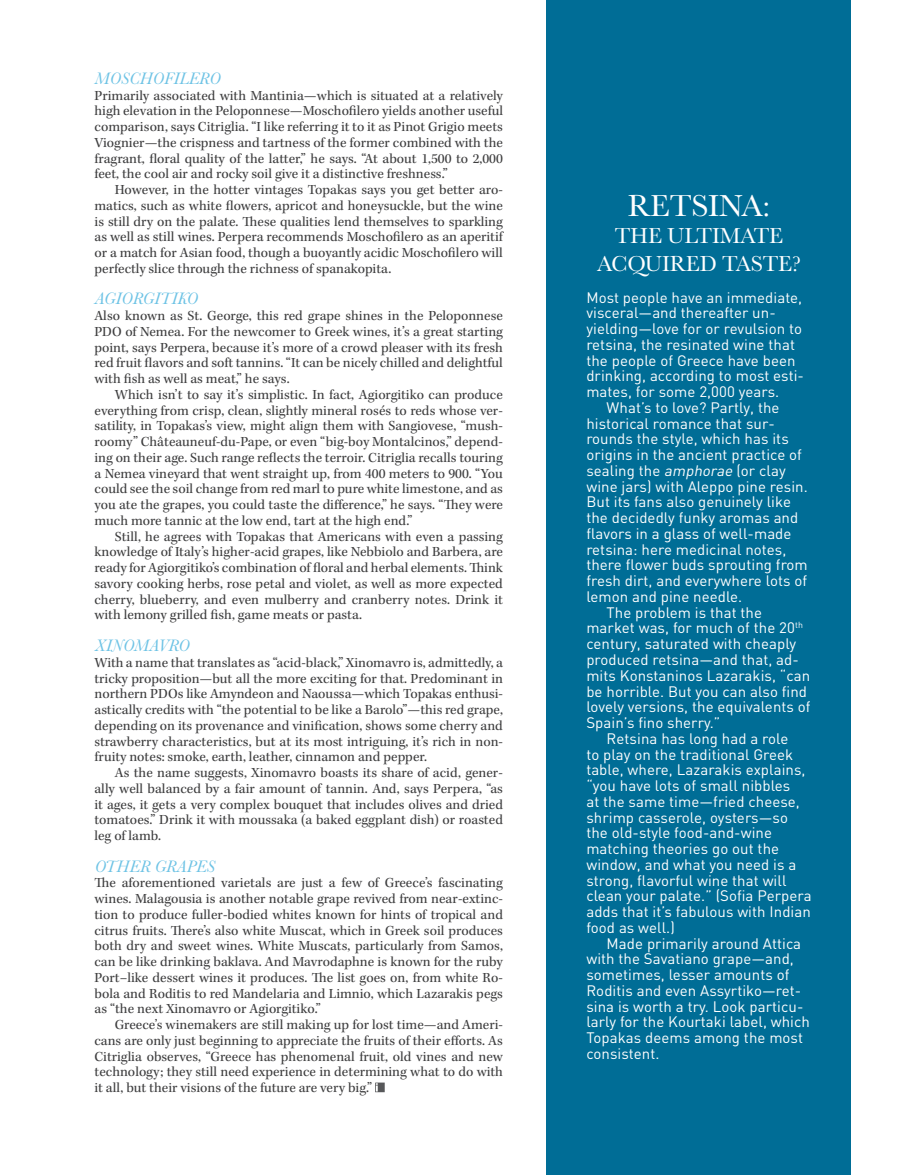
<style>
.page{position:relative;width:905px;height:1175px;background:#fff}
.page>*{position:absolute;margin:0;border:0;box-sizing:border-box;transform-origin:0 0}
.t1{font:31.5px "Baskerville";letter-spacing:-.01em;color:#fff}
.t2{font:22.5px/27.8px "Baskerville";letter-spacing:-.01em;color:#fff;text-align:center}
.t3{font:italic 17.25px "Baskerville";color:#6ec3e5}
.t4{font:15px "DIN";letter-spacing:.005em;color:#fff}
.t5{font:14.25px/15.8px "Kepler Std";color:#3e3e3f;text-align:justify}
.s1{font-style:italic}
</style>
<div class="page">
<div style="left:547px;top:0;width:304px;height:1174px;background:#006d96"></div>
<svg style="left:375px;top:1082px;width:10px;height:10px"></svg>
<p class="t3" style="left:94px;top:68px;width:127px">MOSCHOFILERO</p>
<p class="t5" style="left:94px;top:88px;width:410px">Primarily associated with Mantinia—which is situated at a relatively high elevation in the Peloponnese—Moschofilero yields another useful comparison, says Citriglia. “I like referring it to it as Pinot Grigio meets Viognier—the crispness and tartness of the former combined with the fragrant, floral quality of the latter,” he says. “At about 1,500 to 2,000 feet, the cool air and rocky soil give it a distinctive freshness.”</p>
<p class="t5" style="left:94px;top:182px;width:410px;text-indent:20px">However, in the hotter vintages Topakas says you get better aro&shy;matics, such as white flowers, apricot and honeysuckle, but the wine is still dry on the palate. These qualities lend themselves to sparkling as well as still wines. Perpera recommends Moschofilero as an aperitif or a match for Asian food, though a buoyantly acidic Moschofilero will perfectly slice through the richness of spanakopita.</p>
<p class="t3" style="left:94px;top:288px;width:105px">AGIORGITIKO</p>
<p class="t5" style="left:94px;top:308px;width:410px">Also known as St. George, this red grape shines in the Peloponnese PDO of Nemea. For the newcomer to Greek wines, it’s a great starting point, says Perpera, because it’s more of a crowd pleaser with its fresh red fruit flavors and soft tannins. “It can be nicely chilled and delightful with fish as well as meat,” he says.</p>
<p class="t5" style="left:94px;top:387px;width:410px;text-indent:20px">Which isn’t to say it’s simplistic. In fact, Agiorgitiko can produce everything from crisp, clean, slightly mineral rosés to reds whose ver&shy;satility, in Topakas’s view, might align them with Sangiovese, “mush&shy;roomy” Châteauneuf-du-Pape, or even “big-boy Montalcinos,” depend&shy;ing on their age. Such range reflects the terroir. Citriglia recalls touring a Nemea vineyard that went straight up, from 400 meters to 900. “You could see the soil change from red marl to pure white limestone, and as you ate the grapes, you could taste the difference,” he says. “They were much more tannic at the low end, tart at the high end.”</p>
<p class="t5" style="left:94px;top:529px;width:410px;text-indent:20px">Still, he agrees with Topakas that Americans with even a passing knowledge of Italy’s higher-acid grapes, like Nebbiolo and Barbera, are ready for Agiorgitiko’s combination of floral and herbal elements. Think savory cooking herbs, rose petal and violet, as well as more expected cherry, blueberry, and even mulberry and cranberry notes. Drink it with lemony grilled fish, game meats or pasta.</p>
<p class="t3" style="left:94px;top:635px;width:97px">XINOMA VRO</p>
<p class="t5" style="left:94px;top:655px;width:410px">With a name that translates as “acid-black,” Xinomavro is, admittedly, a tricky proposition—but all the more exciting for that. Predominant in northern PDOs like Amyndeon and Naoussa—which Topakas enthusi&shy;astically credits with “the potential to be like a Barolo”—this red grape, depending on its provenance and vinification, shows some cherry and strawberry characteristics, but at its most intriguing, it’s rich in non&shy;fruity notes: smoke, earth, leather, cinnamon and pepper.</p>
<p class="t5" style="left:94px;top:765px;width:410px;text-indent:20px">As the name suggests, Xinomavro boasts its share of acid, gener&shy;ally well balanced by a fair amount of tannin. And, says Perpera, “as it ages, it gets a very complex bouquet that includes olives and dried tomatoes.” Drink it with moussaka (a baked eggplant dish) or roasted leg of lamb.</p>
<p class="t3" style="left:94px;top:855px;width:121px">OTHER GRAPES</p>
<p class="t5" style="left:94px;top:875px;width:410px">The aforementioned varietals are just a few of Greece’s fascinating wines. Malagousia is another notable grape revived from near-extinc&shy;tion to produce fuller-bodied whites known for hints of tropical and citrus fruits. There’s also white Muscat, which in Greek soil produces both dry and sweet wines. White Muscats, particularly from Samos, can be like drinking baklava. And Mavrodaphne is known for the ruby Port–like dessert wines it produces. The list goes on, from white Ro&shy;bola and Roditis to red Mandelaria and Limnio, which Lazarakis pegs as “the next Xinomavro or Agiorgitiko.”</p>
<p class="t5" style="left:94px;top:1017px;width:410px;text-indent:20px">Greece’s winemakers are still making up for lost time—and Ameri&shy;cans are only just beginning to appreciate the fruits of their efforts. As Citriglia observes, “Greece has phenomenal fruit, old vines and new technology; they still need experience in determining what to do with it all, but their visions of the future are very big.”</p>
<h1 class="t1" style="left:627px;top:187px;width:144px">RETSINA:</h1>
<h2 class="t2" style="left:597px;top:222px;width:205px">THE ULTIMATE<br>ACQUIRED TA STE?</h2>
<p class="t4" style="left:586px;top:288px;width:217px">Most people have an immediate,</p>
<p class="t4" style="left:586px;top:303px;width:191px">visceral—and thereafter un-</p>
<p class="t4" style="left:586px;top:319px;width:217px">yielding—love for or revulsion to</p>
<p class="t4" style="left:586px;top:335px;width:210px">retsina, the resinated wine that</p>
<p class="t4" style="left:586px;top:351px;width:211px">the people of Greece have been</p>
<p class="t4" style="left:586px;top:366px;width:219px">drinking, according to most esti-</p>
<p class="t4" style="left:586px;top:382px;width:194px">mates, for some 2,000 years.</p>
<p class="t4" style="left:606px;top:398px;width:174px">What’s to love? Partly, the</p>
<p class="t4" style="left:586px;top:414px;width:190px">historical romance that sur-</p>
<p class="t4" style="left:586px;top:429px;width:204px">rounds the style, which has its</p>
<p class="t4" style="left:586px;top:445px;width:217px">origins in the ancient practice of</p>
<p class="t4" style="left:586px;top:461px;width:201px">sealing the <span class="s1">amphorae</span> (or clay</p>
<p class="t4" style="left:586px;top:477px;width:223px">wine jars) with Aleppo pine resin.</p>
<p class="t4" style="left:586px;top:492px;width:206px">But its fans also genuinely like</p>
<p class="t4" style="left:586px;top:508px;width:213px">the decidedly funky aromas and</p>
<p class="t4" style="left:586px;top:524px;width:207px">flavors in a glass of well-made</p>
<p class="t4" style="left:586px;top:540px;width:201px">retsina: here medicinal notes,</p>
<p class="t4" style="left:586px;top:555px;width:223px">there flower buds sprouting from</p>
<p class="t4" style="left:586px;top:571px;width:222px">fresh dirt, and everywhere lots of</p>
<p class="t4" style="left:586px;top:587px;width:157px">lemon and pine needle.</p>
<p class="t4" style="left:606px;top:603px;width:157px">The problem is that the</p>
<p class="t4" style="left:586px;top:618px;width:218px">market was, for much of the 20<sup>th</sup></p>
<p class="t4" style="left:586px;top:634px;width:211px">century, saturated with cheaply</p>
<p class="t4" style="left:586px;top:650px;width:214px">produced retsina—and that, ad-</p>
<p class="t4" style="left:586px;top:666px;width:225px">mits Konstaninos Lazarakis, “can</p>
<p class="t4" style="left:586px;top:681px;width:222px">be horrible. But you can also find</p>
<p class="t4" style="left:586px;top:697px;width:226px">lovely versions, the equivalents of</p>
<p class="t4" style="left:586px;top:713px;width:135px">Spain’s fino sherry.”</p>
<p class="t4" style="left:606px;top:729px;width:183px">Retsina has long had a role</p>
<p class="t4" style="left:586px;top:744px;width:208px">to play on the traditional Greek</p>
<p class="t4" style="left:586px;top:760px;width:221px">table, where, Lazarakis explains,</p>
<p class="t4" style="left:586px;top:776px;width:205px">“you have lots of small nibbles</p>
<p class="t4" style="left:586px;top:792px;width:215px">at the same time—fried cheese,</p>
<p class="t4" style="left:586px;top:807px;width:203px">shrimp casserole, oysters—so</p>
<p class="t4" style="left:586px;top:823px;width:187px">the old-style food-and-wine</p>
<p class="t4" style="left:586px;top:839px;width:194px">matching theories go out the</p>
<p class="t4" style="left:586px;top:855px;width:211px">window, and what you need is a</p>
<p class="t4" style="left:586px;top:870px;width:201px">strong, flavorful wine that will</p>
<p class="t4" style="left:586px;top:886px;width:227px">clean your palate.” (Sofia Perpera</p>
<p class="t4" style="left:586px;top:902px;width:226px">adds that it’s fabulous with Indian</p>
<p class="t4" style="left:586px;top:918px;width:90px">food as well.)</p>
<p class="t4" style="left:606px;top:933px;width:196px">Made primarily around Attica</p>
<p class="t4" style="left:586px;top:949px;width:209px">with the Savatiano grape—and,</p>
<p class="t4" style="left:586px;top:965px;width:204px">sometimes, lesser amounts of</p>
<p class="t4" style="left:586px;top:981px;width:216px">Roditis and even Assyrtiko—ret-</p>
<p class="t4" style="left:586px;top:996px;width:218px">sina is worth a try. Look particu-</p>
<p class="t4" style="left:586px;top:1012px;width:225px">larly for the Kourtaki label, which</p>
<p class="t4" style="left:586px;top:1028px;width:218px">Topakas deems among the most</p>
<p class="t4" style="left:586px;top:1044px;width:75px">consistent.</p>
</div>
